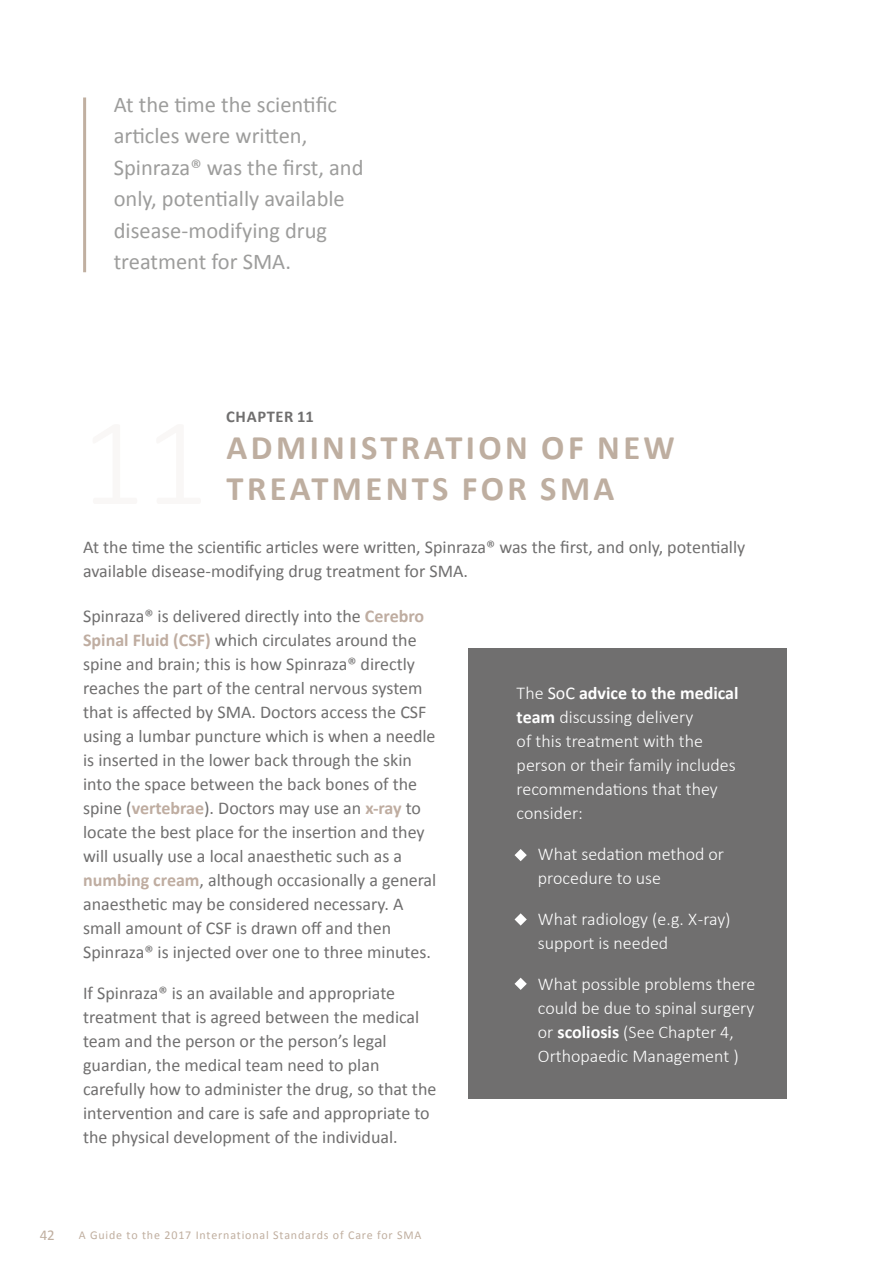
<style>
.page{position:relative;width:893px;height:1263px;background:#fff}
.page>*{position:absolute;margin:0;border:0;box-sizing:border-box;transform-origin:0 0}
.t1{font:700 34.5px/41.4px "Calibri";letter-spacing:.1em;color:#beaea0}
.t2{font:22.5px/31.5px "Calibri";color:#9d9d9c}
.t3{font:18px/24px "Calibri";color:#706f6f}
.t4{font:300 18px/24px "Calibri";color:#fff}
.t5{font:700 16.5px "Calibri";letter-spacing:.04em;color:#706f6f}
.t6{font:15px "Calibri";color:#c0afa0}
.t7{font:12px "Calibri";letter-spacing:.07em;color:#c0afa0}
.s1{font-weight:700;color:#bfada1}
.s2{font-weight:400}
.s3{font-weight:700}
</style>
<div class="page">
<div style="left:468px;top:648px;width:319px;height:451px;background:#706f6f"></div>
<svg style="left:514px;top:849px;width:13px;height:12px"></svg>
<svg style="left:514px;top:913px;width:13px;height:12px"></svg>
<svg style="left:514px;top:978px;width:13px;height:12px"></svg>
<hr style="left:83px;top:97px;width:3px;height:175px;background:#c0afa0">
<p class="t2" style="left:114px;top:89px;width:251px">At the time the scientific articles were written,<br>Spinraza® was the first, and only, potentially available disease-modifying drug treatment for SMA.</p>
<p class="t5" style="left:226px;top:406px;width:89px">CHAPTER 11</p>
<h1 class="t1" style="left:227px;top:427px;width:450px">ADMINISTRATION OF NEW<br>TREATMENTS FOR SMA</h1>
<p class="t3" style="left:83px;top:535px;width:664px">At the time the scientific articles were written, Spinraza® was the first, and only, potentially available disease-modifying drug treatment for SMA.</p>
<p class="t3" style="left:83px;top:604px;width:355px">Spinraza® is delivered directly into the <span class="s1">Cerebro Spinal Fluid (CSF)</span> which circulates around the spine and brain; this is how Spinraza® directly reaches the part of the central nervous system that is affected by SMA. Doctors access the CSF using a lumbar puncture which is when a needle is inserted in the lower back through the skin into the space between the back bones of the spine (<span class="s1">vertebrae</span>). Doctors may use an <span class="s1">x-ray</span> to locate the best place for the insertion and they will usually use a local anaesthetic such as a <span class="s1">numbing cream</span>, although occasionally a general anaesthetic may be considered necessary. A small amount of CSF is drawn off and then Spinraza® is injected over one to three minutes.</p>
<p class="t3" style="left:83px;top:981px;width:355px">If Spinraza® is an available and appropriate treatment that is agreed between the medical team and the person or the person’s legal guardian, the medical team need to plan carefully how to administer the drug, so that the intervention and care is safe and appropriate to the physical development of the individual.</p>
<p class="t6" style="left:40px;top:1225px;width:17px">42</p>
<p class="t7" style="left:79px;top:1227px;width:344px">A Guide to the 2017 International Standards of Care for SMA</p>
<p class="t4" style="left:517px;top:681px;width:223px">The <span class="s2">SoC</span> <span class="s3">advice to the medical team</span> discussing delivery<br>of this treatment with the person or their family includes recommendations that they consider:</p>
<p class="t4" style="left:538px;top:842px;width:188px">What sedation method or procedure to use</p>
<p class="t4" style="left:538px;top:907px;width:194px">What radiology (e.g. X -ray) support is needed</p>
<p class="t4" style="left:538px;top:972px;width:219px">What possible problems there could be due to spinal surgery or <span class="s3">scoliosis</span> (See Chapter 4,<br>Orthopaedic Management )</p>
</div>
